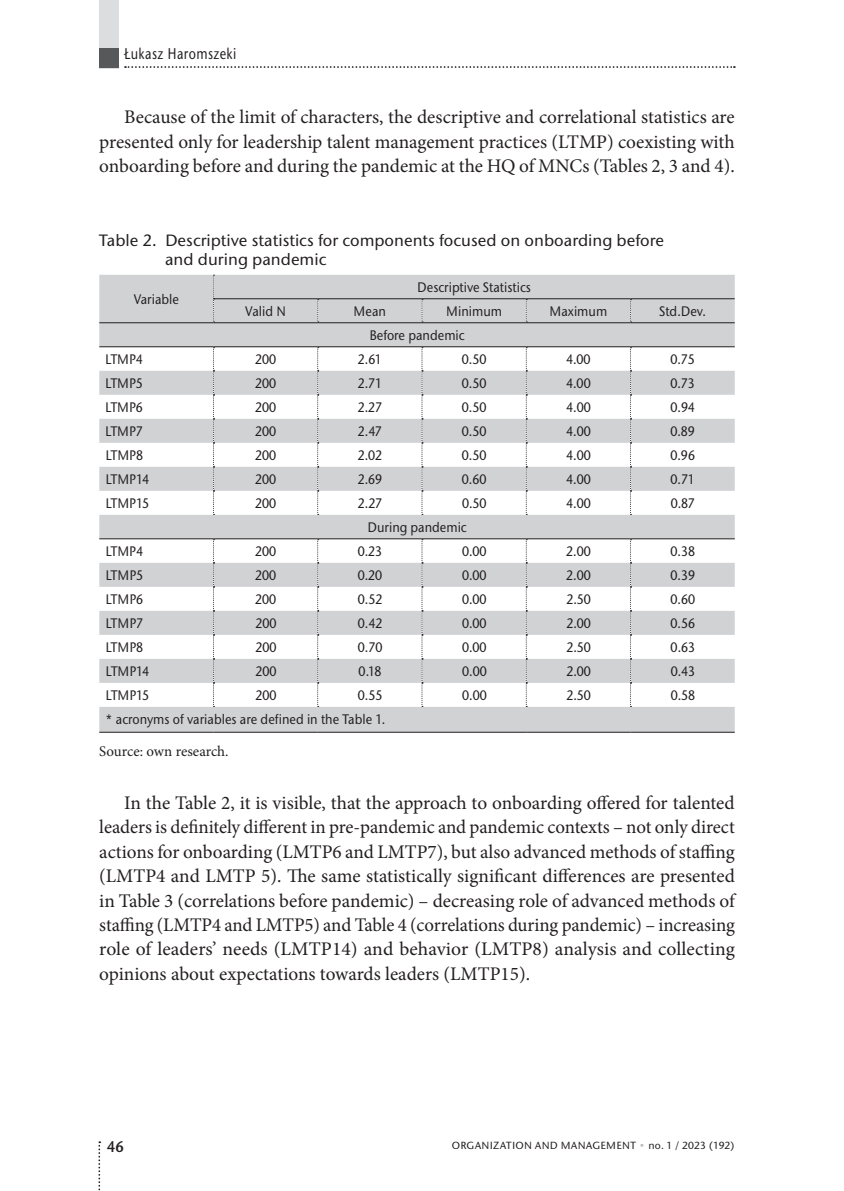
<style>
.page{position:relative;width:844px;height:1191px;background:#fff}
.page>*{position:absolute;margin:0;border:0;box-sizing:border-box;transform-origin:0 0}
.t1{font:19.25px/24.5px "Minion Pro";color:#231f20;text-align:justify}
.t2{font:500 16.62px/19.2px "Stone Sans Itc TOT";color:#231f20}
.t3{font:500 15.75px "Stone Sans Itc TOT";letter-spacing:.03em;color:#231f20;scale:.8 1}
.t4{font:15.75px "Stone Sans Itc TOT Semi";color:#231f20;scale:.9 1}
.t5{font:14.88px "Minion Pro";letter-spacing:-.005em;color:#231f20}
.t6{font:500 14px "Stone Sans Itc TOT";color:#231f20;scale:.9 1}
.t7{font:500 10.5px "Stone Sans Itc TOT";letter-spacing:.02em;color:#231f20}
.s1{color:#bcbdc0}
</style>
<div class="page">
<svg style="left:98px;top:1141px;width:2px;height:50px"></svg>
<svg style="left:125px;top:66px;width:609px;height:2px"></svg>
<div style="left:99px;top:0;width:20px;height:68px;background:#dcdddf"></div>
<div style="left:99px;top:48px;width:20px;height:20px;background:#57585a"></div>
<svg style="left:99px;top:275px;width:635px;height:457px;fill:#d1d2d4"></svg>
<svg style="left:213px;top:275px;width:1px;height:47px"></svg>
<svg style="left:317px;top:299px;width:1px;height:23px"></svg>
<svg style="left:421px;top:299px;width:2px;height:23px"></svg>
<svg style="left:525px;top:299px;width:2px;height:23px"></svg>
<svg style="left:630px;top:299px;width:1px;height:23px"></svg>
<svg style="left:213px;top:347px;width:1px;height:168px"></svg>
<svg style="left:317px;top:347px;width:1px;height:168px"></svg>
<svg style="left:421px;top:347px;width:2px;height:168px"></svg>
<svg style="left:525px;top:347px;width:2px;height:168px"></svg>
<svg style="left:630px;top:347px;width:1px;height:168px"></svg>
<svg style="left:213px;top:539px;width:1px;height:168px"></svg>
<svg style="left:317px;top:539px;width:1px;height:168px"></svg>
<svg style="left:421px;top:539px;width:2px;height:168px"></svg>
<svg style="left:525px;top:539px;width:2px;height:168px"></svg>
<svg style="left:630px;top:539px;width:1px;height:168px"></svg>
<hr style="left:214px;top:298px;width:103px;height:1px;background:#231f20">
<hr style="left:317px;top:298px;width:105px;height:1px;background:#231f20">
<hr style="left:422px;top:298px;width:104px;height:1px;background:#231f20">
<hr style="left:526px;top:298px;width:104px;height:1px;background:#231f20">
<hr style="left:630px;top:298px;width:104px;height:1px;background:#231f20">
<hr style="left:99px;top:322px;width:114px;height:1px;background:#231f20">
<hr style="left:213px;top:322px;width:104px;height:1px;background:#231f20">
<hr style="left:317px;top:322px;width:105px;height:1px;background:#231f20">
<hr style="left:422px;top:322px;width:104px;height:1px;background:#231f20">
<hr style="left:526px;top:322px;width:104px;height:1px;background:#231f20">
<hr style="left:630px;top:322px;width:104px;height:1px;background:#231f20">
<hr style="left:99px;top:346px;width:114px;height:1px;background:#231f20">
<hr style="left:213px;top:346px;width:104px;height:1px;background:#231f20">
<hr style="left:317px;top:346px;width:105px;height:1px;background:#231f20">
<hr style="left:422px;top:346px;width:104px;height:1px;background:#231f20">
<hr style="left:526px;top:346px;width:104px;height:1px;background:#231f20">
<hr style="left:630px;top:346px;width:104px;height:1px;background:#231f20">
<hr style="left:99px;top:538px;width:114px;height:1px;background:#231f20">
<hr style="left:213px;top:538px;width:104px;height:1px;background:#231f20">
<hr style="left:317px;top:538px;width:105px;height:1px;background:#231f20">
<hr style="left:422px;top:538px;width:104px;height:1px;background:#231f20">
<hr style="left:526px;top:538px;width:104px;height:1px;background:#231f20">
<hr style="left:630px;top:538px;width:104px;height:1px;background:#231f20">
<hr style="left:99px;top:732px;width:114px;height:1px;background:#231f20">
<hr style="left:213px;top:732px;width:104px;height:1px;background:#231f20">
<hr style="left:317px;top:732px;width:105px;height:1px;background:#231f20">
<hr style="left:422px;top:732px;width:104px;height:1px;background:#231f20">
<hr style="left:526px;top:732px;width:104px;height:1px;background:#231f20">
<hr style="left:630px;top:732px;width:104px;height:1px;background:#231f20">
<p class="t3" style="left:124px;top:45px;width:142px">Łukasz Haromszeki</p>
<p class="t1" style="left:99px;top:105px;width:637px;text-indent:25px">Because of the limit of characters, the descriptive and correlational statistics are presented only for leadership talent management practices (LTMP) coexisting with onboarding before and during the pandemic at the HQ of MNCs (Tables 2, 3 and 4).</p>
<p class="t2" style="left:165px;top:230px;width:500px;text-indent:-66px">Table 2. Descriptive statistics for components focused on onboarding before and during pandemic</p>
<p class="t6" style="left:134px;top:290px;width:52px">Variable</p>
<p class="t6" style="left:417px;top:278px;width:128px">Descriptive Statistics</p>
<p class="t6" style="left:245px;top:302px;width:47px">Valid N</p>
<p class="t6" style="left:353px;top:302px;width:38px">Mean</p>
<p class="t6" style="left:446px;top:302px;width:63px">Minimum</p>
<p class="t6" style="left:549px;top:302px;width:66px">Maximum</p>
<p class="t6" style="left:659px;top:302px;width:53px">Std.Dev.</p>
<p class="t6" style="left:369px;top:326px;width:107px">Before pandemic</p>
<p class="t6" style="left:105px;top:350px;width:43px">LTMP4</p>
<p class="t6" style="left:255px;top:350px;width:25px">200</p>
<p class="t6" style="left:358px;top:350px;width:28px">2.61</p>
<p class="t6" style="left:461px;top:350px;width:29px">0.50</p>
<p class="t6" style="left:566px;top:350px;width:29px">4.00</p>
<p class="t6" style="left:670px;top:350px;width:29px">0.75</p>
<p class="t6" style="left:105px;top:374px;width:43px">LTMP5</p>
<p class="t6" style="left:255px;top:374px;width:25px">200</p>
<p class="t6" style="left:357px;top:374px;width:29px">2.71</p>
<p class="t6" style="left:462px;top:374px;width:29px">0.50</p>
<p class="t6" style="left:566px;top:374px;width:29px">4.00</p>
<p class="t6" style="left:670px;top:374px;width:29px">0.73</p>
<p class="t6" style="left:105px;top:398px;width:43px">LTMP6</p>
<p class="t6" style="left:255px;top:398px;width:25px">200</p>
<p class="t6" style="left:357px;top:398px;width:29px">2.27</p>
<p class="t6" style="left:462px;top:398px;width:29px">0.50</p>
<p class="t6" style="left:566px;top:398px;width:29px">4.00</p>
<p class="t6" style="left:670px;top:398px;width:29px">0.94</p>
<p class="t6" style="left:105px;top:422px;width:43px">LTMP7</p>
<p class="t6" style="left:255px;top:422px;width:25px">200</p>
<p class="t6" style="left:358px;top:422px;width:28px">2.47</p>
<p class="t6" style="left:462px;top:422px;width:29px">0.50</p>
<p class="t6" style="left:566px;top:422px;width:29px">4.00</p>
<p class="t6" style="left:670px;top:422px;width:29px">0.89</p>
<p class="t6" style="left:105px;top:446px;width:43px">LTMP8</p>
<p class="t6" style="left:255px;top:446px;width:25px">200</p>
<p class="t6" style="left:357px;top:446px;width:29px">2.02</p>
<p class="t6" style="left:462px;top:446px;width:29px">0.50</p>
<p class="t6" style="left:566px;top:446px;width:29px">4.00</p>
<p class="t6" style="left:670px;top:446px;width:29px">0.96</p>
<p class="t6" style="left:105px;top:470px;width:50px">LTMP14</p>
<p class="t6" style="left:255px;top:470px;width:25px">200</p>
<p class="t6" style="left:357px;top:470px;width:29px">2.69</p>
<p class="t6" style="left:462px;top:470px;width:29px">0.60</p>
<p class="t6" style="left:566px;top:470px;width:29px">4.00</p>
<p class="t6" style="left:670px;top:470px;width:29px">0.71</p>
<p class="t6" style="left:105px;top:494px;width:50px">LTMP15</p>
<p class="t6" style="left:255px;top:494px;width:25px">200</p>
<p class="t6" style="left:358px;top:494px;width:29px">2.27</p>
<p class="t6" style="left:462px;top:494px;width:29px">0.50</p>
<p class="t6" style="left:566px;top:494px;width:29px">4.00</p>
<p class="t6" style="left:670px;top:494px;width:28px">0.87</p>
<p class="t6" style="left:367px;top:518px;width:112px">During pandemic</p>
<p class="t6" style="left:105px;top:542px;width:43px">LTMP4</p>
<p class="t6" style="left:255px;top:542px;width:25px">200</p>
<p class="t6" style="left:357px;top:542px;width:29px">0.23</p>
<p class="t6" style="left:462px;top:542px;width:29px">0.00</p>
<p class="t6" style="left:566px;top:542px;width:29px">2.00</p>
<p class="t6" style="left:670px;top:542px;width:29px">0.38</p>
<p class="t6" style="left:105px;top:566px;width:43px">LTMP5</p>
<p class="t6" style="left:255px;top:566px;width:25px">200</p>
<p class="t6" style="left:358px;top:566px;width:29px">0.20</p>
<p class="t6" style="left:462px;top:566px;width:29px">0.00</p>
<p class="t6" style="left:566px;top:566px;width:29px">2.00</p>
<p class="t6" style="left:670px;top:566px;width:29px">0.39</p>
<p class="t6" style="left:105px;top:590px;width:43px">LTMP6</p>
<p class="t6" style="left:255px;top:590px;width:25px">200</p>
<p class="t6" style="left:358px;top:590px;width:29px">0.52</p>
<p class="t6" style="left:462px;top:590px;width:29px">0.00</p>
<p class="t6" style="left:566px;top:590px;width:29px">2.50</p>
<p class="t6" style="left:670px;top:590px;width:29px">0.60</p>
<p class="t6" style="left:105px;top:614px;width:43px">LTMP7</p>
<p class="t6" style="left:255px;top:614px;width:25px">200</p>
<p class="t6" style="left:358px;top:614px;width:29px">0.42</p>
<p class="t6" style="left:462px;top:614px;width:29px">0.00</p>
<p class="t6" style="left:566px;top:614px;width:29px">2.00</p>
<p class="t6" style="left:670px;top:614px;width:29px">0.56</p>
<p class="t6" style="left:105px;top:638px;width:43px">LTMP8</p>
<p class="t6" style="left:255px;top:638px;width:25px">200</p>
<p class="t6" style="left:358px;top:638px;width:29px">0.70</p>
<p class="t6" style="left:462px;top:638px;width:29px">0.00</p>
<p class="t6" style="left:566px;top:638px;width:29px">2.50</p>
<p class="t6" style="left:670px;top:638px;width:29px">0.63</p>
<p class="t6" style="left:105px;top:662px;width:50px">LTMP14</p>
<p class="t6" style="left:255px;top:662px;width:25px">200</p>
<p class="t6" style="left:358px;top:662px;width:27px">0.18</p>
<p class="t6" style="left:462px;top:662px;width:29px">0.00</p>
<p class="t6" style="left:566px;top:662px;width:29px">2.00</p>
<p class="t6" style="left:670px;top:662px;width:29px">0.43</p>
<p class="t6" style="left:105px;top:686px;width:50px">LTMP15</p>
<p class="t6" style="left:255px;top:686px;width:25px">200</p>
<p class="t6" style="left:358px;top:686px;width:29px">0.55</p>
<p class="t6" style="left:462px;top:686px;width:29px">0.00</p>
<p class="t6" style="left:566px;top:686px;width:29px">2.50</p>
<p class="t6" style="left:670px;top:686px;width:29px">0.58</p>
<p class="t6" style="left:106px;top:710px;width:312px">* acronyms of variables are defined in the Table 1.</p>
<p class="t5" style="left:99px;top:741px;width:131px">Source: own research.</p>
<p class="t1" style="left:99px;top:790px;width:637px;text-indent:25px">In the Table 2, it is visible, that the approach to onboarding offered for talented leaders is definitely different in pre-pandemic and pandemic contexts – not only direct actions for onboarding (LMTP6 and LMTP7), but also advanced methods of staffing (LMTP4 and LMTP 5). The same statistically significant differences are presented in Table 3 (correlations before pandemic) – decreasing role of advanced methods of staffing (LMTP4 and LMTP5) and Table 4 (correlations during pandemic) – increasing role of leaders’ needs (LMTP14) and behavior (LMTP8) analysis and collecting opinions about expectations towards leaders (LMTP15).</p>
<p class="t4" style="left:107px;top:1137px;width:21px">46</p>
<p class="t7" style="left:451px;top:1138px;width:284px">ORGANIZATION AND MANAGEMENT <span class="s1">•</span> no. 1 / 2023 (192)</p>
</div>
